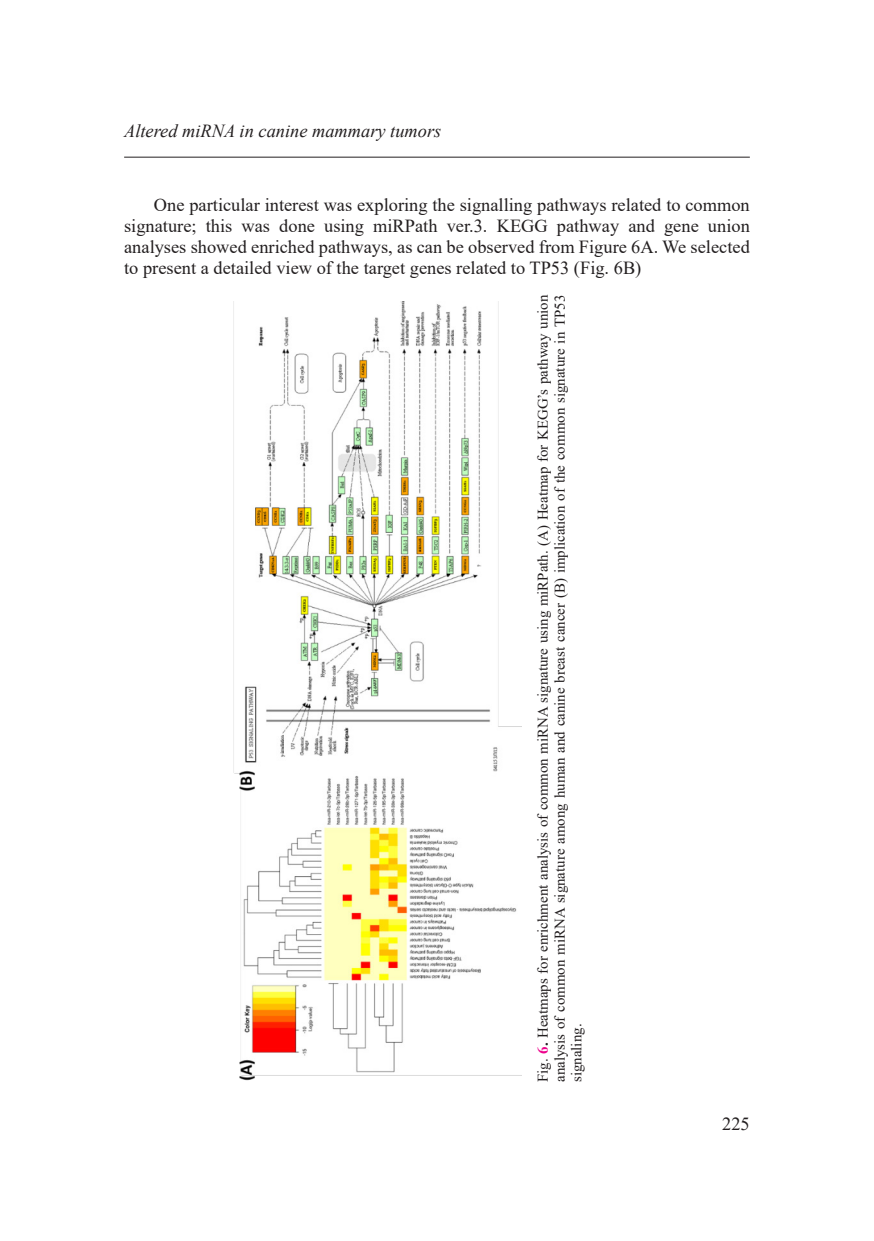
<style>
.page{position:relative;width:874px;height:1241px;background:#fff}
.page>*{position:absolute;margin:0;border:0;box-sizing:border-box;transform-origin:0 0}
.prace{font:18.38px/21px "Times New Roman";color:#231f20;text-align:justify}
.zywa_pagina_nieparzy{font:italic 18.38px "Times New Roman";color:#231f20}
.podpis_rysynek{font:14.88px/16.8px "Times New Roman";color:#231f20;text-align:justify}
.s1{font-weight:700;color:#ed028c}
.s2{font-weight:700}
</style>
<div class="page">
<hr style="left:124px;top:157px;width:625px;height:1px;background:#231f20">
<img style="left:233px;top:301px;width:288px;height:780px">
<p class="zywa_pagina_nieparzy" style="left:124px;top:118px;width:318px">Altered miRNA in canine mammary tumors</p>
<p class="prace" style="left:124px;top:194px;width:627px;text-indent:30px">One particular interest was exploring the signalling pathways related to common signature; this was done using miRPath ver.3. KEGG pathway and gene union analyses showed enriched pathways, as can be observed from Figure 6A. We selected to present a detailed view of the target genes related to TP53 (Fig. 6B)</p>
<p class="podpis_rysynek" style="left:533px;top:1081px;width:788px;rotate:-90deg">Fig. <span class="s1">6</span><span class="s2">.</span> Heatmaps for enrichment analysis of common miRNA signature using miRPath. (A) Heatmap for KEGG’s pathway union analysis of common miRNA signature among human and canine breast cancer (B) implication of the common signature in TP53 signaling.</p>
<p class="prace" style="left:721px;top:1112px;width:29px">225</p>
</div>
